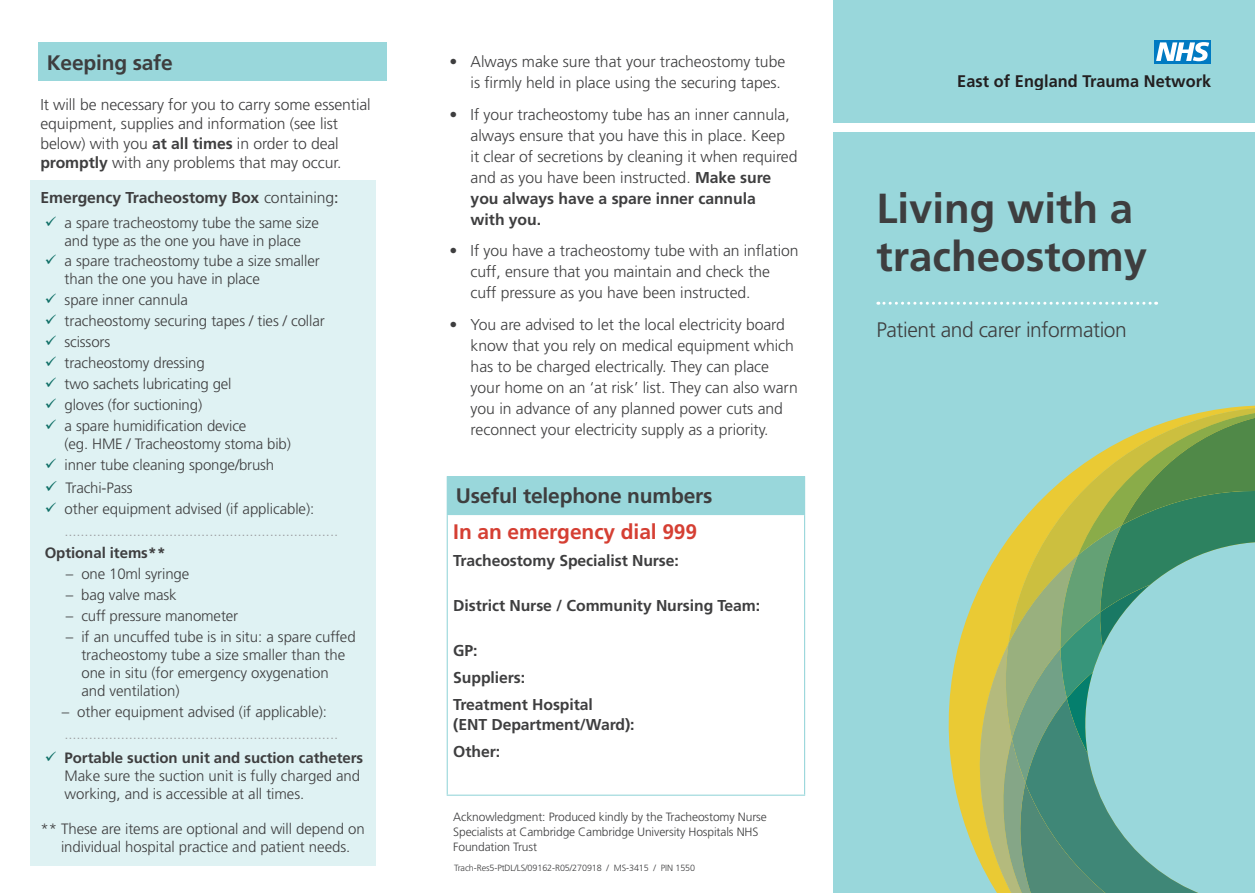
<style>
.page{position:relative;width:1255px;height:893px;background:#fff}
.page>*{position:absolute;margin:0;border:0;box-sizing:border-box;transform-origin:0 0}
.t1{font:700 42px/48px "Frutiger LT Std";color:#3e3e3f}
.t2{font:700 21px "Frutiger LT Std";letter-spacing:-.01em;color:#3e3e3f}
.t3{font:300 21px "Frutiger LT Std";letter-spacing:-.02em;color:#3e3e3f}
.t4{font:700 21px "Frutiger LT Std";letter-spacing:-.005em;color:#d53f33}
.t5{font:700 16.8px "Frutiger";letter-spacing:.005em;color:#231f20}
.t6{font:300 15.75px/21px "Frutiger LT Std";letter-spacing:-.005em;color:#3e3e3f}
.t7{font:700 15.75px/27.2px "Frutiger LT Std";letter-spacing:-.005em;color:#3e3e3f}
.t8{font:300 15px/18px "Frutiger LT Std";letter-spacing:-.005em;color:#3e3e3f}
.t9{font:300 15px "Frutiger LT Std";color:#9d9fa2}
.t10{font:700 15px "Frutiger LT Std";letter-spacing:-.005em;color:#3e3e3f}
.t11{font:300 12px/15px "Frutiger LT Std";letter-spacing:-.01em;color:#3e3e3f}
.t12{font:300 9px "Frutiger LT Std";letter-spacing:-.01em;color:#3e3e3f}
.s1{font-weight:700}
.s2{font-weight:300}
.s3{font-weight:400}
.s4{color:#107067}
.s5{font-weight:900}
</style>
<div class="page">
<div style="left:31px;top:181px;width:345px;height:685px;background:#dff2f3"></div>
<div style="left:833px;top:0;width:421px;height:893px;background:#99d7db"></div>
<div style="left:833px;top:123px;width:421px;height:9px;background:#fff"></div>
<div style="left:1154px;top:40px;width:57px;height:23px;background:#007ac2"></div>
<svg style="left:1156px;top:42px;width:53px;height:19px"></svg>
<svg style="left:948px;top:644px;width:25px;height:202px;fill:#eaca34"></svg>
<svg style="left:973px;top:405px;width:281px;height:488px"></svg>
<div style="left:38px;top:43px;width:349px;height:38px;background:#99d7db"></div>
<div style="left:447px;top:476px;width:357px;height:38px;background:#99d7db"></div>
<hr style="left:446px;top:515px;width:2px;height:280px;background:#99d7db">
<hr style="left:804px;top:515px;width:1px;height:280px;background:#99d7db">
<hr style="left:446px;top:795px;width:359px;height:1px;background:#99d7db">
<hr style="left:446px;top:476px;width:2px;height:38px;background:#99d7db">
<hr style="left:804px;top:476px;width:1px;height:38px;background:#99d7db">
<hr style="left:446px;top:514px;width:359px;height:1px;background:#99d7db">
<svg style="left:877px;top:302px;width:279px;height:3px"></svg>
<h2 class="t2" style="left:47px;top:50px;width:128px">Keeping safe</h2>
<p class="t6" style="left:40px;top:95px;width:332px;line-height:19.5px">It will be necessary for you to carry some essential equipment, supplies and information (see list below) with you <span class="s1">at all times</span> in order to deal <span class="s1">promptly</span> with any problems that may occur.</p>
<p class="t7" style="left:40px;top:184px;width:300px">Emergency Tracheostomy Box <span class="s2">containing</span><span class="s3">:</span></p>
<p class="t8" style="left:45px;top:214px;width:276px;text-align:center"><span class="s4">✓</span> a spare tracheostomy tube the same size and type as the one you have in place</p>
<p class="t8" style="left:65px;top:253px;width:257px;text-indent:-20px"><span class="s4">✓</span> a spare tracheostomy tube a size smaller than the one you have in place</p>
<p class="t8" style="left:45px;top:291px;width:145px"><span class="s4">✓</span> spare inner cannula</p>
<p class="t8" style="left:45px;top:312px;width:282px"><span class="s4">✓</span> tracheostomy securing tapes / ties / collar</p>
<p class="t8" style="left:45px;top:333px;width:67px"><span class="s4">✓</span> scissors</p>
<p class="t8" style="left:45px;top:354px;width:161px"><span class="s4">✓</span> tracheostomy dressing</p>
<p class="t8" style="left:45px;top:375px;width:188px"><span class="s4">✓</span> two sachets lubricating gel</p>
<p class="t8" style="left:45px;top:396px;width:159px"><span class="s4">✓</span> gloves (for suctioning)</p>
<p class="t8" style="left:65px;top:417px;width:228px;text-indent:-20px"><span class="s4">✓</span> a spare humidification device<br>(eg. HME / Tracheostomy stoma bib)</p>
<p class="t8" style="left:45px;top:456px;width:231px"><span class="s4">✓</span> inner tube cleaning sponge/brush</p>
<p class="t8" style="left:45px;top:479px;width:90px"><span class="s4">✓</span> Trachi-Pass</p>
<p class="t8" style="left:45px;top:500px;width:271px"><span class="s4">✓</span> other equipment advised (if applicable):</p>
<p class="t9" style="left:65px;top:523px;width:275px">....................................................................</p>
<p class="t10" style="left:45px;top:544px;width:123px">Optional items<span class="s5">**</span></p>
<p class="t8" style="left:66px;top:565px;width:125px">– one 10ml syringe</p>
<p class="t8" style="left:66px;top:586px;width:112px">– bag valve mask</p>
<p class="t8" style="left:66px;top:607px;width:174px">– cuff pressure manometer</p>
<p class="t8" style="left:81px;top:628px;width:276px;text-indent:-16px">– if an uncuffed tube is in situ: a spare cuffed tracheostomy tube a size smaller than the one in situ (for emergency oxygenation and ventilation)</p>
<p class="t8" style="left:62px;top:702px;width:267px">– other equipment advised (if applicable):</p>
<p class="t9" style="left:65px;top:725px;width:275px">....................................................................</p>
<p class="t8" style="left:65px;top:749px;width:300px;text-indent:-20px"><span class="s4">✓</span> <span class="s1">Portable suction unit and suction catheters<br></span>Make sure the suction unit is fully charged and working, and is accessible at all times.</p>
<p class="t8" style="left:40px;top:820px;width:326px;text-align:center">** These are items are optional and will depend on individual hospital practice and patient needs.</p>
<p class="t6" style="left:449px;top:51px;width:337px;text-align:right">• Always make sure that your tracheostomy tube is firmly held in place using the securing tapes.</p>
<p class="t6" style="left:470px;top:104px;width:328px;text-indent:-21px">• If your tracheostomy tube has an inner cannula, always ensure that you have this in place. Keep it clear of secretions by cleaning it when required and as you have been instructed. <span class="s1">Make sure you always have a spare inner cannula<br>with you.</span></p>
<p class="t6" style="left:470px;top:241px;width:329px;text-indent:-21px">• If you have a tracheostomy tube with an inflation cuff, ensure that you maintain and check the cuff pressure as you have been instructed.</p>
<p class="t6" style="left:470px;top:314px;width:329px;text-indent:-21px">• You are advised to let the local electricity board know that you rely on medical equipment which has to be charged electrically. They can place your home on an ‘at risk’ list. They can also warn you in advance of any planned power cuts and reconnect your electricity supply as a priority.</p>
<h2 class="t2" style="left:456px;top:484px;width:258px">Useful telephone numbers</h2>
<h2 class="t4" style="left:453px;top:519px;width:245px">In an emergency dial 999</h2>
<p class="t7" style="left:453px;top:547px;width:227px">Tracheostomy Specialist Nurse:</p>
<p class="t7" style="left:453px;top:592px;width:308px">District Nurse / Community Nursing Team:</p>
<p class="t7" style="left:453px;top:637px;width:141px">GP:<br>Suppliers:<br>Treatment Hospital</p>
<p class="t7" style="left:453px;top:711px;width:183px">(ENT Department/Ward):<br>Other:</p>
<p class="t11" style="left:453px;top:810px;width:315px">Acknowledgment: Produced kindly by the Tracheostomy Nurse<br>Specialists at Cambridge Cambridge University Hospitals NHS<br>Foundation Trust</p>
<p class="t12" style="left:454px;top:862px;width:242px">Trach-Res5-PtDL/LS/09162-R05/270918 / MS-3415 / PIN 1550</p>
<p class="t5" style="left:957px;top:71px;width:255px">East of England Trauma Network</p>
<h1 class="t1" style="left:876px;top:184px;width:272px">Living with a tracheostomy</h1>
<h2 class="t3" style="left:876px;top:318px;width:252px">Patient and carer information</h2>
</div>
